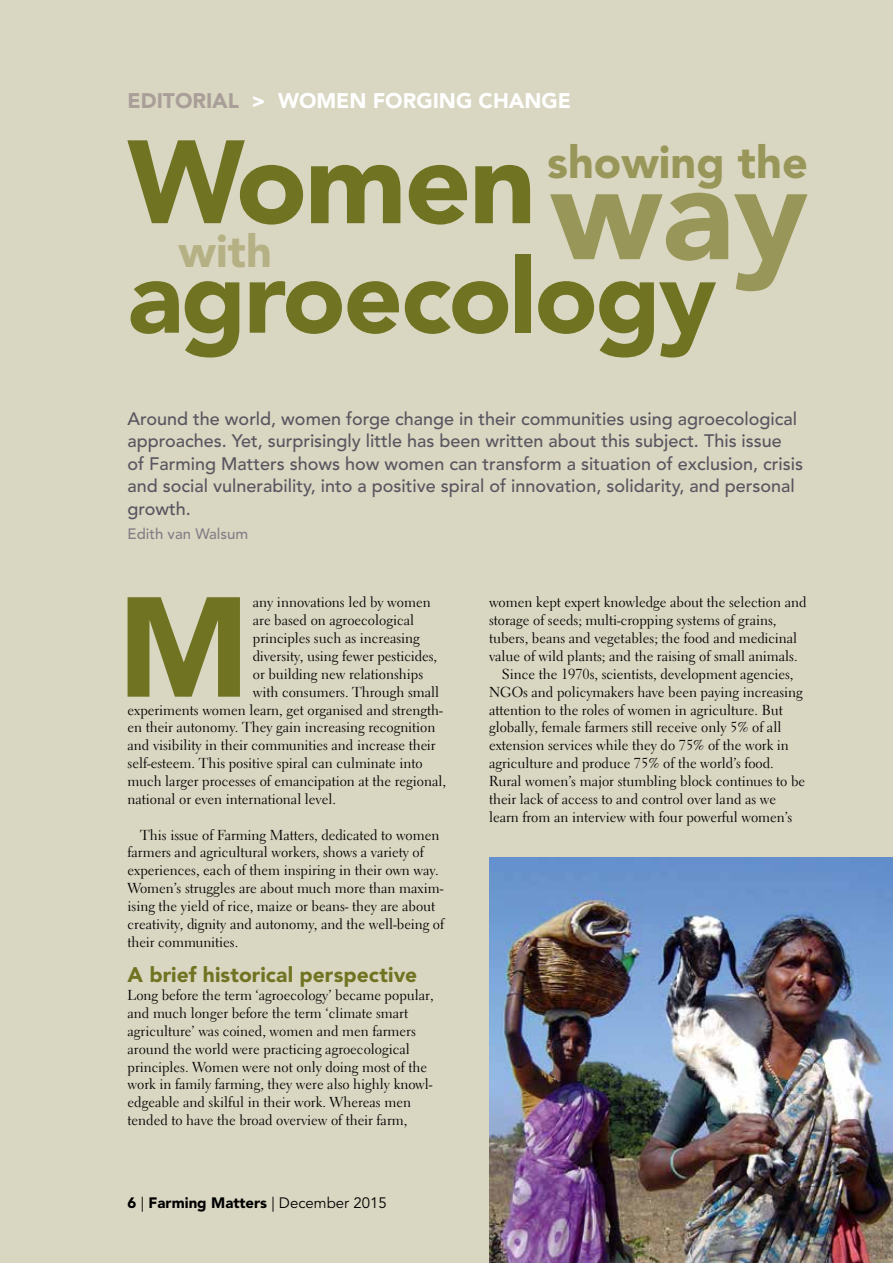
<style>
.page{position:relative;width:893px;height:1263px;background:#d9d6c1}
.page>*{position:absolute;margin:0;border:0;box-sizing:border-box;transform-origin:0 0}
.t1{font:900 140.4px "Avenir LT Std";color:#707422}
.t2{font:900 133.5px "Avenir LT Std";color:#999659}
.t3{font:900 117px "Avenir LT Std";letter-spacing:-.02em;color:#707422}
.t4{font:900 103.5px "Avenir LT Std";letter-spacing:-.02em;color:#707422}
.t5{font:900 45px "Avenir LT Std";color:#999659}
.t6{font:900 45px "Avenir LT Std";color:#b5b185}
.t7{font:900 21px "Avenir LT Std";color:#fff}
.t8{font:900 21px "Avenir LT Std";letter-spacing:.005em;color:#707422}
.t9{font:500 18px/22.5px "Avenir LT Std";color:#585560}
.t10{font:900 15px "Avenir LT Std";color:#000}
.t11{font:500 15px "Avenir LT Std";color:#847f87}
.t12{font:14.4px/17.9px "Electra LT Std";color:#000}
.s1{color:#a99f98}
.s2{font-weight:400}
</style>
<div class="page">
<img style="left:489px;top:857px;width:404px;height:406px">
<h3 class="t7" style="left:128px;top:88px;width:445px"><span class="s1">EDITORIAL</span> &gt; WOMEN FORGING CHANGE</h3>
<h3 class="t3" style="left:128px;top:112px;width:410px">Women</h3>
<h3 class="t5" style="left:547px;top:135px;width:262px">showing the</h3>
<h3 class="t6" style="left:179px;top:224px;width:95px">with</h3>
<h2 class="t2" style="left:551px;top:132px;width:259px">way</h2>
<h3 class="t4" style="left:128px;top:234px;width:590px">agroecology</h3>
<p class="t9" style="left:128px;top:408px;width:677px">Around the world, women forge change in their communities using agroecological approaches. Yet, surprisingly little has been written about this subject. This issue of Farming Matters shows how women can transform a situation of exclusion, crisis and social vulnerability, into a positive spiral of innovation, solidarity, and personal growth.</p>
<p class="t11" style="left:128px;top:525px;width:122px">Edith van Walsum</p>
<h1 class="t1" style="left:117px;top:563px;width:134px">M</h1>
<p class="t12" style="left:253px;top:594px;width:179px">any innovations led by women</p>
<p class="t12" style="left:253px;top:611px;width:163px">are based on agroecological</p>
<p class="t12" style="left:253px;top:629px;width:168px">principles such as increasing</p>
<p class="t12" style="left:253px;top:647px;width:186px">diversity, using fewer pesticides,</p>
<p class="t12" style="left:253px;top:665px;width:172px">or building new relationships</p>
<p class="t12" style="left:253px;top:683px;width:188px">with consumers. Through small</p>
<p class="t12" style="left:128px;top:701px;width:317px">experiments women learn, get organised and strength-</p>
<p class="t12" style="left:128px;top:718px;width:309px">en their autonomy. They gain increasing recognition</p>
<p class="t12" style="left:128px;top:736px;width:310px">and visibility in their communities and increase their</p>
<p class="t12" style="left:128px;top:754px;width:297px">self-esteem. This positive spiral can culminate into</p>
<p class="t12" style="left:128px;top:772px;width:320px">much larger processes of emancipation at the regional,</p>
<p class="t12" style="left:128px;top:790px;width:210px">national or even international level.</p>
<p class="t12" style="left:128px;top:826px;width:318px;text-indent:13px">This issue of Farming Matters, dedicated to women farmers and agricultural workers, shows a variety of experiences, each of them inspiring in their own way.<br>Women’s struggles are about much more than maxim&shy;ising the yield of rice, maize or beans- they are about creativity, dignity and autonomy, and the well-being of their communities.</p>
<h3 class="t8" style="left:128px;top:962px;width:291px">A brief historical perspective</h3>
<p class="t12" style="left:128px;top:986px;width:308px">Long before the term ‘agroecology’ became popular, and much longer before the term ‘climate smart agriculture’ was coined, women and men farmers around the world were practicing agroecological principles. Women were not only doing most of the work in family farming, they were also highly knowl&shy;edgeable and skilful in their work. Whereas men tended to have the broad overview of their farm,</p>
<p class="t10" style="left:128px;top:1193px;width:261px">6 <span class="s2">|</span> Farming Matters <span class="s2">| December 2015</span></p>
<p class="t12" style="left:489px;top:594px;width:319px">women kept expert knowledge about the selection and</p>
<p class="t12" style="left:489px;top:611px;width:289px">storage of seeds; multi-cropping systems of grains,</p>
<p class="t12" style="left:489px;top:629px;width:310px">tubers, beans and vegetables; the food and medicinal</p>
<p class="t12" style="left:489px;top:647px;width:310px">value of wild plants; and the raising of small animals.</p>
<p class="t12" style="left:502px;top:665px;width:293px">Since the 1970s, scientists, development agencies,</p>
<p class="t12" style="left:489px;top:683px;width:315px">NGOs and policymakers have been paying increasing</p>
<p class="t12" style="left:489px;top:701px;width:295px">attention to the roles of women in agriculture. But</p>
<p class="t12" style="left:489px;top:719px;width:294px">globally, female farmers still receive only 5% of all</p>
<p class="t12" style="left:489px;top:736px;width:301px">extension services while they do 75% of the work in</p>
<p class="t12" style="left:489px;top:754px;width:286px">agriculture and produce 75% of the world’s food.</p>
<p class="t12" style="left:489px;top:772px;width:318px">Rural women’s major stumbling block continues to be</p>
<p class="t12" style="left:489px;top:790px;width:289px">their lack of access to and control over land as we</p>
<p class="t12" style="left:489px;top:808px;width:305px">learn from an interview with four powerful women’s</p>
</div>
